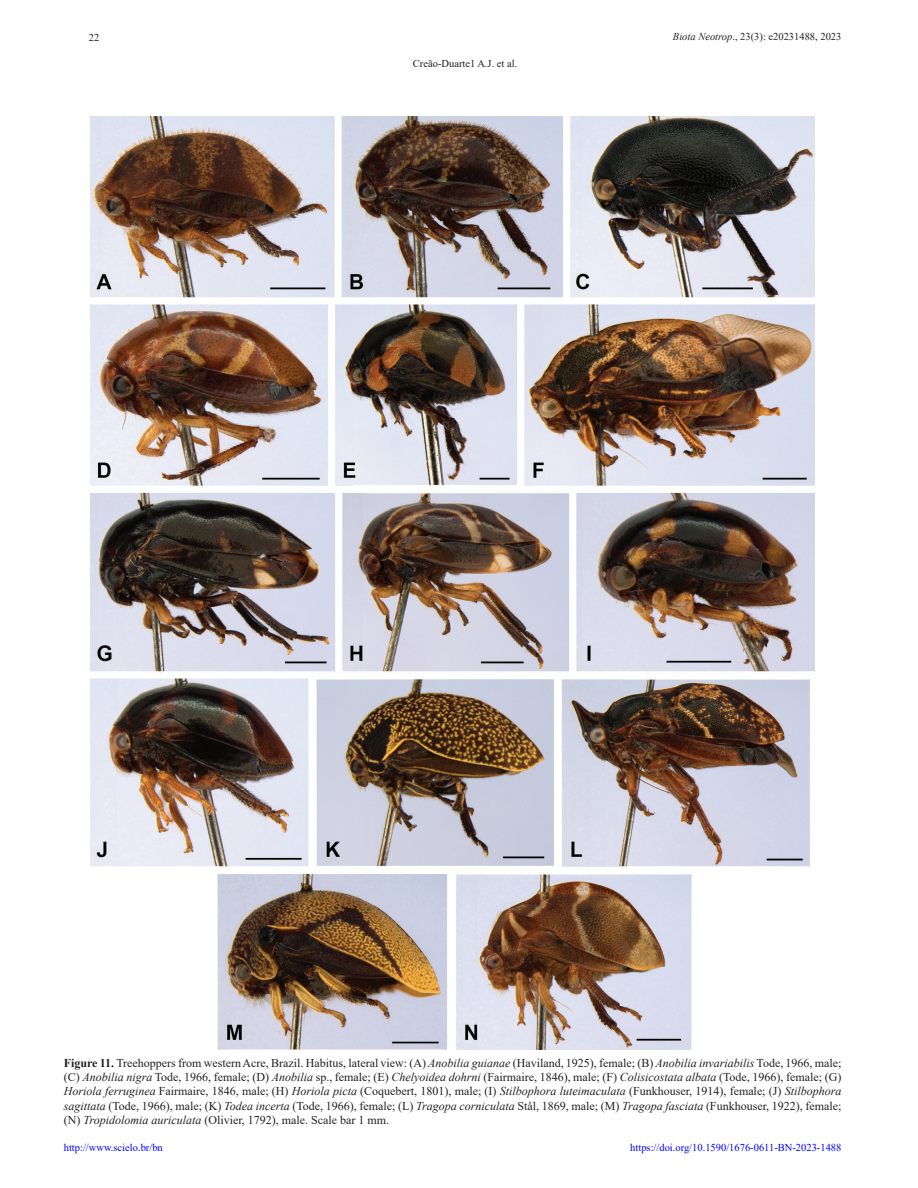
<style>
.page{position:relative;width:918px;height:1188px;background:#fff}
.page>*{position:absolute;margin:0;border:0;box-sizing:border-box;transform-origin:0 0}
.legenda{font:12px/14.4px "Times New Roman";color:#231f20;text-align:justify}
.t1{font:10.5px "Times New Roman";color:#00f}
.t2{font:10.5px "Times New Roman";color:#231f20}
.s1{font-style:italic}
.s2{font-weight:700}
</style>
<div class="page">
<img style="left:91px;top:117px;width:724px;height:933px">
<p class="t2" style="left:89px;top:31px;width:12px">22</p>
<p class="t2" style="left:413px;top:56px;width:106px">Creão-Duarte1 A.J. et al.</p>
<p class="t2" style="left:673px;top:29px;width:170px"><span class="s1">Biota Neotrop</span>., 23(3): e20231488, 2023</p>
<p class="legenda" style="left:64px;top:1055px;width:779px"><span class="s2">Figure 11.</span> Treehoppers from western Acre, Brazil. Habitus, lateral view: (A) <span class="s1">Anobilia guianae</span> (Haviland, 1925), female; (B) <span class="s1">Anobilia invariabilis</span> Tode, 1966, male; (C) <span class="s1">Anobilia nigra</span> Tode, 1966, female; (D) <span class="s1">Anobilia</span> sp., female; (E) <span class="s1">Chelyoidea dohrni</span> (Fairmaire, 1846), male; (F) <span class="s1">Colisicostata albata</span> (Tode, 1966), female; (G)<br><span class="s1">Horiola ferruginea</span> Fairmaire, 1846, male; (H) <span class="s1">Horiola picta</span> (Coquebert, 1801), male; (I) <span class="s1">Stilbophora luteimaculata</span> (Funkhouser, 1914), female; (J) <span class="s1">Stilbophora sagittata</span> (Tode, 1966), male; (K) <span class="s1">Todea incerta</span> (Tode, 1966), female; (L) <span class="s1">Tragopa corniculata</span> Stål, 1869, male; (M) <span class="s1">Tragopa fasciata</span> (Funkhouser, 1922), female; (N) <span class="s1">Tropidolomia auriculata</span> (Olivier, 1792), male. Scale bar 1 mm.</p>
<p class="t1" style="left:64px;top:1140px;width:101px">http://www.scielo.br/bn</p>
<p class="t1" style="left:630px;top:1140px;width:213px">https://doi.org/10.1590/1676-0611-BN-2023-1488</p>
</div>
